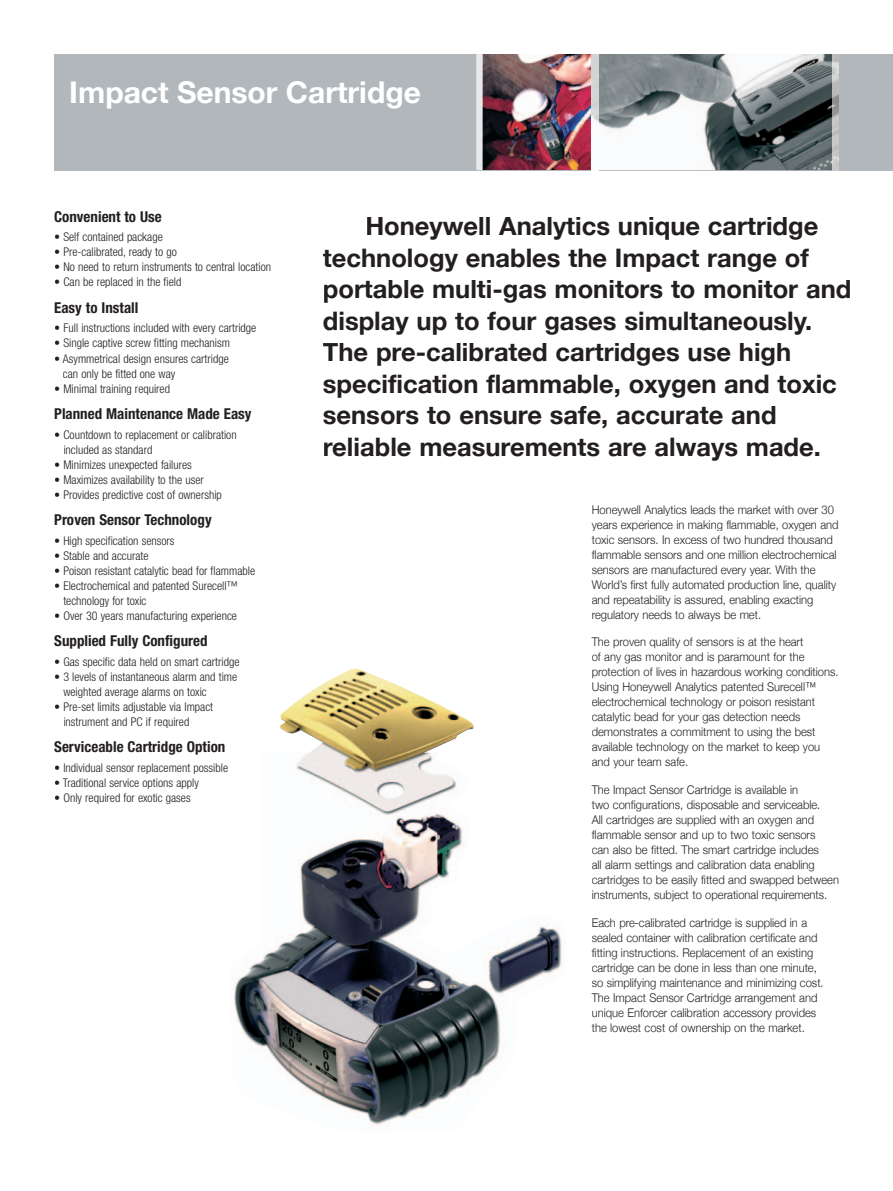
<style>
.page{position:relative;width:893px;height:1191px;background:#fff}
.page>*{position:absolute;margin:0;border:0;box-sizing:border-box;transform-origin:0 0}
.t1{font:700 30px "Helvetica Neue";color:#fff}
.t2{font:700 25.5px/31.5px "Helvetica Neue";color:#231f20}
.t3{font:700 condensed 15px "Helvetica Neue";color:#231f20}
.t4{font:300 12px/15px "Helvetica Neue";color:#231f20;scale:.93 1}
.t5{font:300 condensed 12px/15px "Helvetica Neue";color:#231f20}
</style>
<div class="page">
<div style="left:54px;top:54px;width:839px;height:116px;background:#b2b7bb"></div>
<img style="left:483px;top:54px;width:349px;height:116px">
<img style="left:234px;top:668px;width:328px;height:457px">
<img style="left:832px;top:61px;width:7px;height:109px">
<svg style="left:476px;top:54px;width:7px;height:116px"></svg>
<img style="left:592px;top:54px;width:6px;height:116px">
<h1 class="t1" style="left:69px;top:74px;width:353px">Impact Sensor Cartridge</h1>
<p class="t3" style="left:54px;top:208px;width:109px">Convenient to Use</p>
<p class="t5" style="left:54px;top:230px;width:110px">• Self contained package</p>
<p class="t5" style="left:54px;top:245px;width:124px">• Pre-calibrated, ready to go</p>
<p class="t5" style="left:54px;top:260px;width:218px">• No need to return instruments to central location</p>
<p class="t5" style="left:54px;top:275px;width:129px">• Can be replaced in the field</p>
<p class="t3" style="left:54px;top:299px;width:86px">Easy to Install</p>
<p class="t5" style="left:54px;top:321px;width:204px">• Full instructions included with every cartridge</p>
<p class="t5" style="left:54px;top:336px;width:177px">• Single captive screw fitting mechanism</p>
<p class="t5" style="left:63px;top:351px;width:167px;text-indent:-9px">• Asymmetrical design ensures cartridge can only be fitted one way</p>
<p class="t5" style="left:54px;top:381px;width:117px">• Minimal training required</p>
<p class="t3" style="left:54px;top:405px;width:199px">Planned Maintenance Made Easy</p>
<p class="t5" style="left:63px;top:427px;width:175px;text-indent:-9px">• Countdown to replacement or calibration included as standard</p>
<p class="t5" style="left:54px;top:457px;width:139px">• Minimizes unexpected failures</p>
<p class="t5" style="left:54px;top:472px;width:151px">• Maximizes availability to the user</p>
<p class="t5" style="left:54px;top:487px;width:169px">• Provides predictive cost of ownership</p>
<p class="t3" style="left:54px;top:511px;width:159px">Proven Sensor Technology</p>
<p class="t5" style="left:54px;top:533px;width:122px">• High specification sensors</p>
<p class="t5" style="left:54px;top:548px;width:96px">• Stable and accurate</p>
<p class="t5" style="left:54px;top:563px;width:202px">• Poison resistant catalytic bead for flammable</p>
<p class="t5" style="left:63px;top:578px;width:177px;text-indent:-9px">• Electrochemical and patented Surecell™ technology for toxic</p>
<p class="t5" style="left:54px;top:608px;width:184px">• Over 30 years manufacturing experience</p>
<p class="t3" style="left:54px;top:632px;width:155px">Supplied Fully Configured</p>
<p class="t5" style="left:54px;top:654px;width:187px">• Gas specific data held on smart cartridge</p>
<p class="t5" style="left:63px;top:669px;width:175px;text-indent:-9px">• 3 levels of instantaneous alarm and time weighted average alarms on toxic</p>
<p class="t5" style="left:63px;top:699px;width:151px;text-indent:-9px">• Pre-set limits adjustable via Impact instrument and PC if required</p>
<p class="t3" style="left:54px;top:738px;width:173px">Serviceable Cartridge Option</p>
<p class="t5" style="left:54px;top:760px;width:175px">• Individual sensor replacement possible</p>
<p class="t5" style="left:54px;top:775px;width:146px">• Traditional service options apply</p>
<p class="t5" style="left:54px;top:790px;width:138px">• Only required for exotic gases</p>
<p class="t2" style="left:323px;top:210px;width:530px;text-indent:43px">Honeywell Analytics unique cartridge technology enables the Impact range of portable multi-gas monitors to monitor and display up to four gases simultaneously.<br>The pre-calibrated cartridges use high specification flammable, oxygen and toxic sensors to ensure safe, accurate and reliable measurements are always made.</p>
<p class="t4" style="left:592px;top:501px;width:267px">Honeywell Analytics leads the market with over 30 years experience in making flammable, oxygen and toxic sensors. In excess of two hundred thousand flammable sensors and one million electrochemical sensors are manufactured every year. With the World’s first fully automated production line, quality and repeatability is assured, enabling exacting regulatory needs to always be met.</p>
<p class="t4" style="left:592px;top:634px;width:267px">The proven quality of sensors is at the heart<br>of any gas monitor and is paramount for the protection of lives in hazardous working conditions.<br>Using Honeywell Analytics patented Surecell™ electrochemical technology or poison resistant catalytic bead for your gas detection needs demonstrates a commitment to using the best available technology on the market to keep you and your team safe.</p>
<p class="t4" style="left:592px;top:782px;width:267px">The Impact Sensor Cartridge is available in<br>two configurations, disposable and serviceable.<br>All cartridges are supplied with an oxygen and flammable sensor and up to two toxic sensors<br>can also be fitted. The smart cartridge includes<br>all alarm settings and calibration data enabling cartridges to be easily fitted and swapped between instruments, subject to operational requirements.</p>
<p class="t4" style="left:592px;top:915px;width:251px">Each pre-calibrated cartridge is supplied in a sealed container with calibration certificate and fitting instructions. Replacement of an existing cartridge can be done in less than one minute, so simplifying maintenance and minimizing cost.<br>The Impact Sensor Cartridge arrangement and unique Enforcer calibration accessory provides the lowest cost of ownership on the market.</p>
</div>
